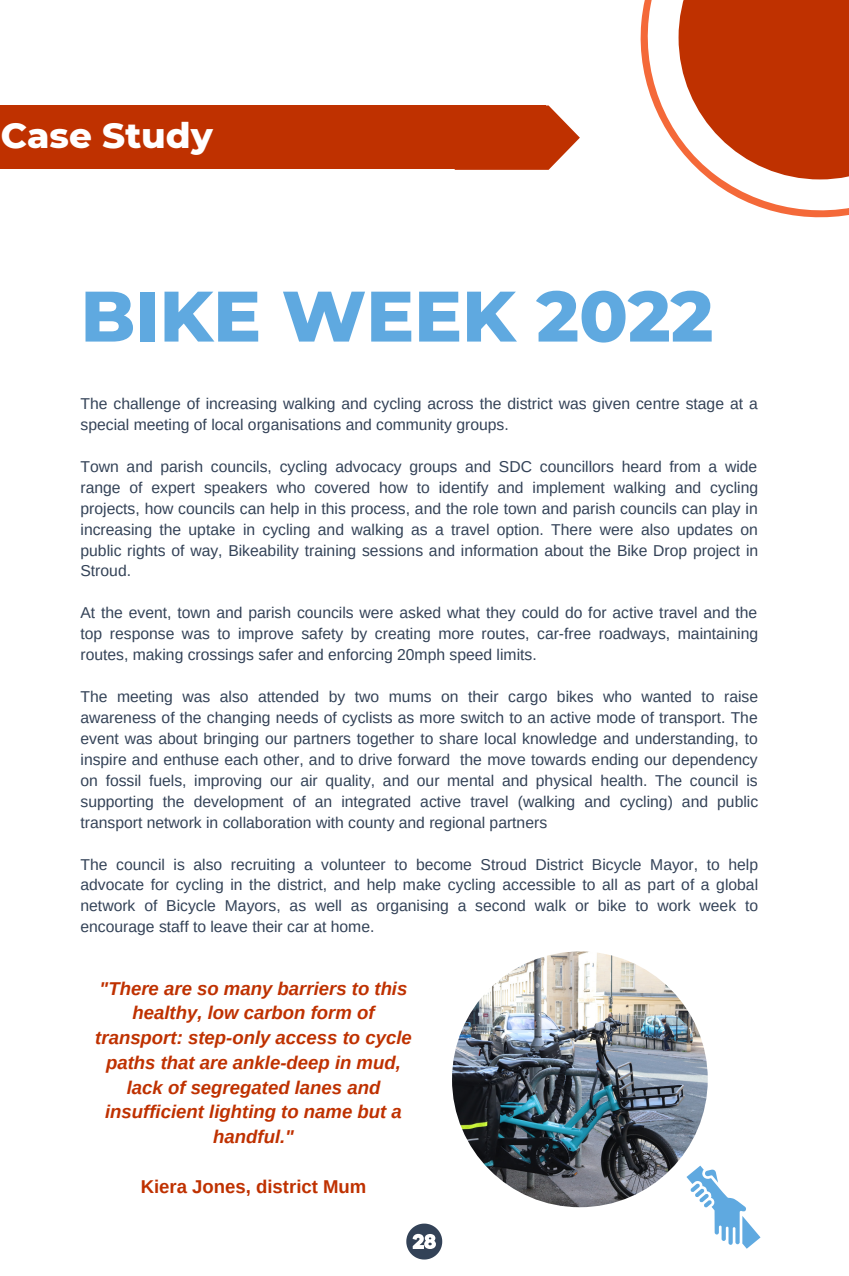
<style>
.page{position:relative;width:849px;height:1276px;background:#fff}
.page>*{position:absolute;margin:0;border:0;box-sizing:border-box;transform-origin:0 0}
.t1{font:800 71.4px "Montserrat";color:#5fa9e0}
.t2{font:800 35.7px "Montserrat";color:#fff}
.t3{font:italic 700 18.6px/24.9px "Arimo";color:#bf3100;text-align:center}
.t4{font:700 18.6px "Arimo";color:#bf3100}
.t5{font:15.6px/21px "Arimo";color:#334257;text-align:justify}
</style>
<div class="page">
<svg style="left:640px;top:0;width:209px;height:217px;fill:#bf3100"></svg>
<svg style="left:686px;top:1165px;width:74px;height:84px"></svg>
<img style="left:452px;top:951px;width:256px;height:256px;border-radius:50%">
<svg style="left:406px;top:1223px;width:36px;height:36px"></svg>
<svg style="left:455px;top:105px;width:125px;height:65px"></svg>
<div style="left:0;top:105px;width:546px;height:64px;background:#bf3100"></div>
<h2 class="t2" style="left:1px;top:114px;width:213px">Case Study</h2>
<h1 class="t1" style="left:81px;top:272px;width:634px">BIKE WEEK 2022</h1>
<p class="t5" style="left:81px;top:393px;width:679px">The challenge of increasing walking and cycling across the district was given centre stage at a special meeting of local organisations and community groups.</p>
<p class="t5" style="left:81px;top:456px;width:679px">Town and parish councils, cycling advocacy groups and SDC councillors heard from a wide range of expert speakers who covered how to identify and implement walking and cycling projects, how councils can help in this process, and the role town and parish councils can play in increasing the uptake in cycling and walking as a travel option. There were also updates on public rights of way, Bikeability training sessions and information about the Bike Drop project in Stroud.</p>
<p class="t5" style="left:81px;top:602px;width:679px">At the event, town and parish councils were asked what they could do for active travel and the top response was to improve safety by creating more routes, car-free roadways, maintaining routes, making crossings safer and enforcing 20mph speed limits.</p>
<p class="t5" style="left:81px;top:686px;width:679px">The meeting was also attended by two mums on their cargo bikes who wanted to raise awareness of the changing needs of cyclists as more switch to an active mode of transport. The event was about bringing our partners together to share local knowledge and understanding, to inspire and enthuse each other, and to drive forward the move towards ending our dependency on fossil fuels, improving our air quality, and our mental and physical health. The council is supporting the development of an integrated active travel (walking and cycling) and public transport network in collaboration with county and regional partners</p>
<p class="t5" style="left:81px;top:853px;width:679px">The council is also recruiting a volunteer to become Stroud District Bicycle Mayor, to help advocate for cycling in the district, and help make cycling accessible to all as part of a global network of Bicycle Mayors, as well as organising a second walk or bike to work week to encourage staff to leave their car at home.</p>
<p class="t3" style="left:95px;top:976px;width:318px">"There are so many barriers to this healthy, low carbon form of transport: step-only access to cycle paths that are ankle-deep in mud, lack of segregated lanes and insufficient lighting to name but a handful."</p>
<p class="t4" style="left:141px;top:1176px;width:227px">Kiera Jones, district Mum</p>
</div>
